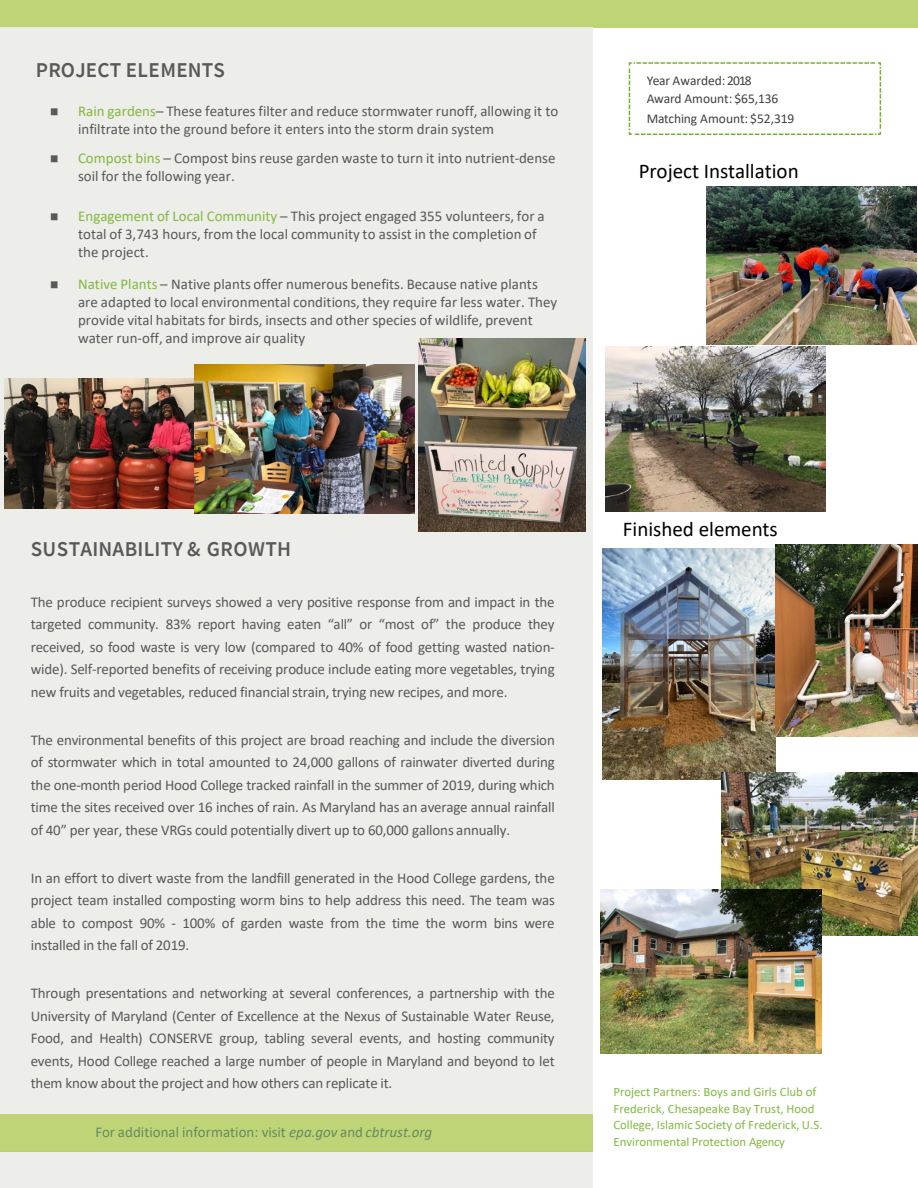
<style>
.page{position:relative;width:918px;height:1188px;background:#fff}
.page>*{position:absolute;margin:0;border:0;box-sizing:border-box;transform-origin:0 0}
.t1{font:600 21px "Source Sans Pro";letter-spacing:.015em;color:#58595b}
.t2{font:21px "Calibri";color:#000}
.t3{font:15px/22.5px "Calibri";color:#58595b}
.t4{font:15px "Calibri";color:#638c5f}
.t5{font:13.5px "Calibri";letter-spacing:-.01em;color:#414042}
.t6{font:12.75px/16.5px "Calibri";letter-spacing:-.005em;color:#83b941}
.s1{font-family:"Playfair Display";font-size:16.5px}
.s2{color:#83b941}
.s3{font-style:italic}
</style>
<div class="page">
<div style="left:0;top:0;width:918px;height:28px;background:#bfd477"></div>
<div style="left:0;top:28px;width:592px;height:1086px;background:#ebebe7"></div>
<div style="left:0;top:1152px;width:592px;height:36px;background:#ebebe7"></div>
<div style="left:0;top:1114px;width:592px;height:37px;background:#bfd477"></div>
<svg style="left:628px;top:62px;width:254px;height:73px"></svg>
<img style="left:602px;top:548px;width:174px;height:231px">
<img style="left:706px;top:187px;width:211px;height:158px">
<img style="left:776px;top:544px;width:142px;height:193px">
<img style="left:722px;top:772px;width:196px;height:164px">
<img style="left:605px;top:346px;width:220px;height:165px">
<img style="left:601px;top:889px;width:220px;height:165px">
<img style="left:418px;top:339px;width:168px;height:193px">
<img style="left:5px;top:378px;width:189px;height:131px">
<img style="left:194px;top:365px;width:221px;height:148px">
<p class="t1" style="left:36px;top:56px;width:191px">PROJECT ELEMENTS</p>
<p class="t3" style="left:78px;top:102px;width:482px;line-height:18px;text-indent:-29px"><span class="s1">■</span> <span class="s2">Rain gardens</span>– These features filter and reduce stormwater runoff, allowing it to infiltrate into the ground before it enters into the storm drain system</p>
<p class="t3" style="left:78px;top:148px;width:479px;line-height:18px;text-indent:-29px"><span class="s1">■</span> <span class="s2">Compost bins</span> – Compost bins reuse garden waste to turn it into nutrient-dense soil for the following year.</p>
<p class="t3" style="left:78px;top:207px;width:468px;line-height:18px;text-indent:-29px"><span class="s1">■</span> <span class="s2">Engagement of Local Community</span> – This project engaged 355 volunteers, for a total of 3,743 hours, from the local community to assist in the completion of the project.</p>
<p class="t3" style="left:78px;top:274px;width:481px;line-height:18px;text-indent:-29px"><span class="s1">■</span> <span class="s2">Native Plants</span> – Native plants offer numerous benefits. Because native plants are adapted to local environmental conditions, they require far less water. They provide vital habitats for birds, insects and other species of wildlife, prevent water run-off, and improve air quality</p>
<p class="t5" style="left:647px;top:71px;width:107px">Year Awarded:2018</p>
<p class="t5" style="left:647px;top:89px;width:133px">Award Amount: $65,136</p>
<p class="t5" style="left:647px;top:109px;width:149px">Matching Amount: $52,319</p>
<p class="t2" style="left:639px;top:156px;width:162px">Project Installation</p>
<p class="t1" style="left:31px;top:536px;width:262px">SUSTAINABILITY &amp; GROWTH</p>
<p class="t3" style="left:31px;top:590px;width:526px;text-align:justify">The produce recipient surveys showed a very positive response from and impact in the targeted community. 83% report having eaten “all” or “most of” the produce they received, so food waste is very low (compared to 40% of food getting wasted nation&shy;wide). Self-reported benefits of receiving produce include eating more vegetables, trying new fruits and vegetables, reduced financial strain, trying new recipes, and more.</p>
<p class="t3" style="left:31px;top:728px;width:526px;text-align:justify">The environmental benefits of this project are broad reaching and include the diversion of stormwater which in total amounted to 24,000 gallons of rainwater diverted during the one-month period Hood College tracked rainfall in the summer of 2019, during which time the sites received over 16 inches of rain. As Maryland has an average annual rainfall of 40” per year, these VRGs could potentially divert up to 60,000 gallons annually.</p>
<p class="t3" style="left:31px;top:866px;width:526px;text-align:justify">In an effort to divert waste from the landfill generated in the Hood College gardens, the project team installed composting worm bins to help address this need. The team was able to compost 90% - 100% of garden waste from the time the worm bins were installed in the fall of 2019.</p>
<p class="t3" style="left:31px;top:982px;width:526px;text-align:justify">Through presentations and networking at several conferences, a partnership with the University of Maryland (Center of Excellence at the Nexus of Sustainable Water Reuse, Food, and Health) CONSERVE group, tabling several events, and hosting community events, Hood College reached a large number of people in Maryland and beyond to let them know about the project and how others can replicate it.</p>
<p class="t4" style="left:95px;top:1122px;width:338px">For additional information: visit <span class="s3">epa.gov</span> and <span class="s3">cbtrust.org</span></p>
<p class="t2" style="left:623px;top:515px;width:156px">Finished elements</p>
<p class="t6" style="left:613px;top:1084px;width:211px">Project Partners: Boys and Girls Club of Frederick, Chesapeake Bay Trust, Hood College, Islamic Society of Frederick, U.S.<br>Environmental Protection Agency</p>
</div>
